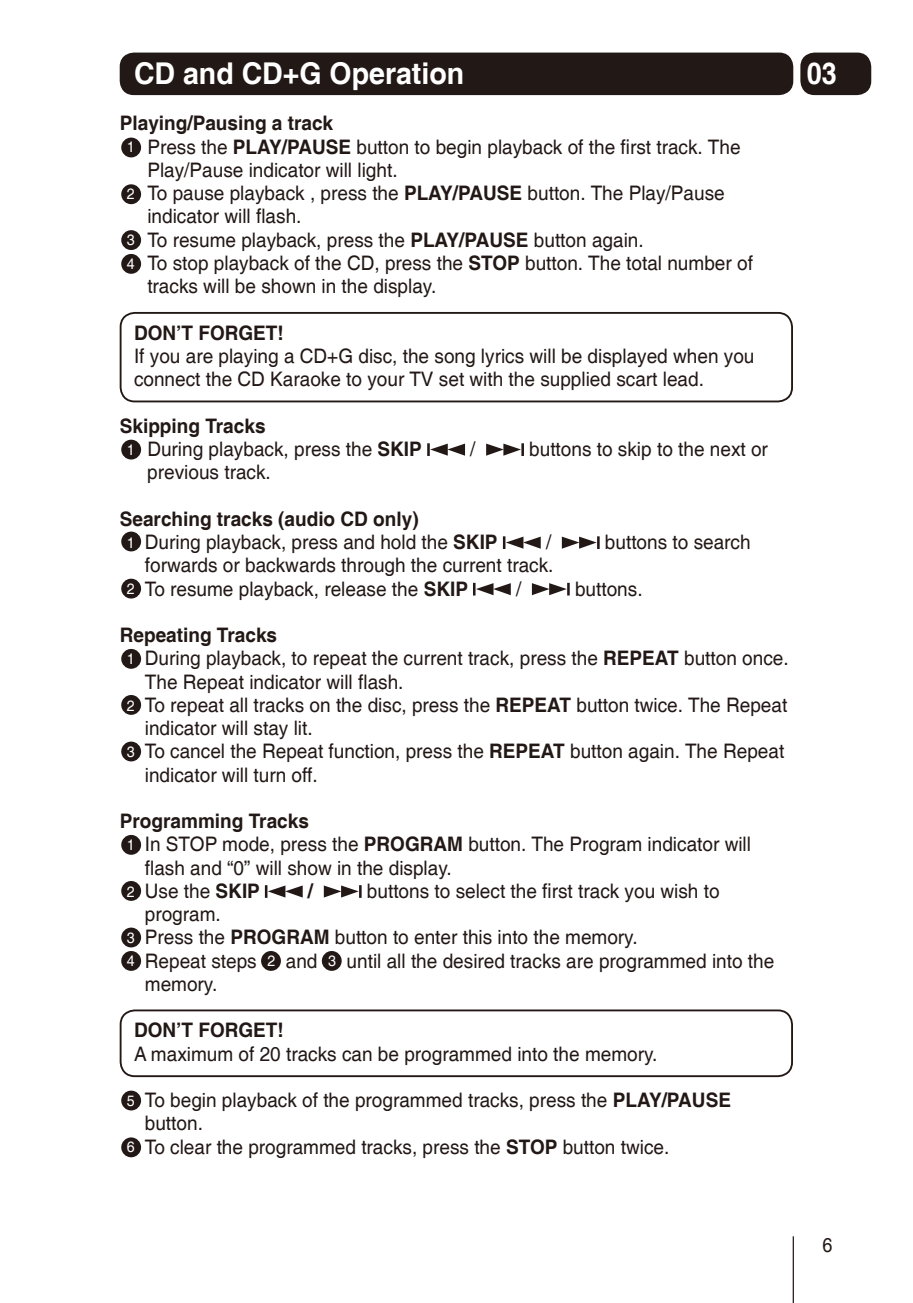
<style>
.page{position:relative;width:913px;height:1303px;background:#fff}
.page>*{position:absolute;margin:0;border:0;box-sizing:border-box;transform-origin:0 0}
.t1{font:700 30px "Helvetica";color:#fff;scale:.95 1}
.t2{font:700 30px "Helvetica";color:#fff;scale:.9 1}
.t3{font:20px/23.2px "Helvetica";color:#221815;scale:.95 1}
.t4{font:700 20px/23.2px "Helvetica";color:#221815;scale:.95 1}
.t5{font:20px "Helvetica";color:#221815;scale:.9 1}
.s1{font-size:15px;color:#fff}
.s2{font-weight:700}
.s3{font-weight:400;font-size:15px;color:#fff}
.s4{font-weight:400}
</style>
<div class="page">
<div style="left:120px;top:53px;width:673px;height:42px;background:#221815;border-radius:14px"></div>
<div style="left:800px;top:53px;width:71px;height:42px;background:#221815;border-radius:14px"></div>
<hr style="left:793px;top:1236px;width:1px;height:67px;background:#221815">
<div style="left:121px;top:951px;width:20px;height:20px;background:#221815;border-radius:50%"></div>
<div style="left:261px;top:951px;width:20px;height:20px;background:#221815;border-radius:50%"></div>
<div style="left:322px;top:951px;width:20px;height:20px;background:#221815;border-radius:50%"></div>
<div style="left:121px;top:1137px;width:20px;height:20px;background:#221815;border-radius:50%"></div>
<div style="left:121px;top:1090px;width:20px;height:20px;background:#221815;border-radius:50%"></div>
<div style="left:121px;top:881px;width:20px;height:20px;background:#221815;border-radius:50%"></div>
<div style="left:121px;top:927px;width:20px;height:20px;background:#221815;border-radius:50%"></div>
<div style="left:121px;top:835px;width:20px;height:20px;background:#221815;border-radius:50%"></div>
<div style="left:121px;top:695px;width:20px;height:20px;background:#221815;border-radius:50%"></div>
<div style="left:121px;top:741px;width:20px;height:20px;background:#221815;border-radius:50%"></div>
<div style="left:121px;top:649px;width:20px;height:20px;background:#221815;border-radius:50%"></div>
<div style="left:121px;top:579px;width:20px;height:19px;background:#221815;border-radius:50%"></div>
<div style="left:121px;top:531px;width:20px;height:20px;background:#221815;border-radius:50%"></div>
<div style="left:121px;top:440px;width:20px;height:19px;background:#221815;border-radius:50%"></div>
<div style="left:121px;top:254px;width:20px;height:20px;background:#221815;border-radius:50%"></div>
<div style="left:121px;top:230px;width:20px;height:20px;background:#221815;border-radius:50%"></div>
<div style="left:121px;top:184px;width:20px;height:20px;background:#221815;border-radius:50%"></div>
<div style="left:121px;top:138px;width:20px;height:19px;background:#221815;border-radius:50%"></div>
<svg style="left:427px;top:443px;width:38px;height:13px"></svg>
<svg style="left:486px;top:443px;width:38px;height:13px"></svg>
<svg style="left:503px;top:536px;width:38px;height:13px"></svg>
<svg style="left:562px;top:536px;width:38px;height:13px"></svg>
<svg style="left:473px;top:583px;width:38px;height:12px"></svg>
<svg style="left:532px;top:583px;width:38px;height:12px"></svg>
<svg style="left:265px;top:885px;width:38px;height:13px"></svg>
<svg style="left:324px;top:885px;width:38px;height:13px"></svg>
<div style="left:120px;top:312px;width:673px;height:90px;border:2px solid #221815;border-radius:14px"></div>
<div style="left:120px;top:1009px;width:673px;height:68px;border:2px solid #221815;border-radius:14px"></div>
<h1 class="t1" style="left:134px;top:55px;width:349px">CD and CD+G Operation</h1>
<p class="t4" style="left:120px;top:113px;width:226px">Playing/Pausing a track</p>
<p class="t3" style="left:127px;top:136px;width:647px"><span class="s1">1</span> Press the <span class="s2">PLAY/PAUSE</span> button to begin playback of the first track. The</p>
<p class="t3" style="left:147px;top:159px;width:265px">Play/Pause indicator will light.</p>
<p class="t3" style="left:127px;top:182px;width:631px"><span class="s1">2</span> To pause playback , press the <span class="s2">PLAY/PAUSE</span> button. The Play/Pause</p>
<p class="t3" style="left:147px;top:205px;width:164px">indicator will flash.</p>
<p class="t3" style="left:127px;top:229px;width:545px"><span class="s1">3</span> To resume playback, press the <span class="s2">PLAY/PAUSE</span> button again.</p>
<p class="t3" style="left:127px;top:252px;width:660px"><span class="s1">4</span> To stop playback of the CD, press the <span class="s2">STOP</span> button. The total number of</p>
<p class="t3" style="left:147px;top:275px;width:306px">tracks will be shown in the display.</p>
<p class="t4" style="left:134px;top:322px;width:159px">DON’T FORGET!</p>
<p class="t3" style="left:134px;top:345px;width:655px">If you are playing a CD+G disc, the song lyrics will be displayed when you connect the CD Karaoke to your TV set with the supplied scart lead.</p>
<p class="t3" style="left:127px;top:415px;width:312px;text-indent:-7px"><span class="s2">Skipping Tracks<br></span><span class="s1">1</span> During playback, press the <span class="s2">SKIP</span></p>
<p class="t3" style="left:470px;top:438px;width:7px">/</p>
<p class="t3" style="left:529px;top:438px;width:253px">buttons to skip to the next or</p>
<p class="t3" style="left:147px;top:461px;width:132px">previous track.</p>
<p class="t4" style="left:127px;top:508px;width:392px;text-indent:-7px">Searching tracks (audio CD only)<br><span class="s3">1</span> <span class="s4">During playback, press and hold the</span> SKIP</p>
<p class="t3" style="left:546px;top:531px;width:7px">/</p>
<p class="t3" style="left:605px;top:531px;width:155px">buttons to search</p>
<p class="t3" style="left:127px;top:554px;width:451px;text-indent:18px">forwards or backwards through the current track.<br><span class="s1">2</span> To resume playback, release the <span class="s2">SKIP</span></p>
<p class="t3" style="left:516px;top:577px;width:7px">/</p>
<p class="t3" style="left:575px;top:577px;width:73px">buttons.</p>
<p class="t4" style="left:120px;top:624px;width:167px">Repeating Tracks</p>
<p class="t3" style="left:127px;top:647px;width:698px"><span class="s1">1</span> During playback, to repeat the current track, press the <span class="s2">REPEAT</span> button once.</p>
<p class="t3" style="left:145px;top:670px;width:274px">The Repeat indicator will flash.</p>
<p class="t3" style="left:127px;top:694px;width:697px"><span class="s1">2</span> To repeat all tracks on the disc, press the <span class="s2">REPEAT</span> button twice. The Repeat</p>
<p class="t3" style="left:145px;top:717px;width:178px">indicator will stay lit.</p>
<p class="t3" style="left:127px;top:740px;width:693px"><span class="s1">3</span> To cancel the Repeat function, press the <span class="s2">REPEAT</span> button again. The Repeat</p>
<p class="t3" style="left:145px;top:763px;width:183px">indicator will turn off.</p>
<p class="t4" style="left:120px;top:810px;width:200px">Programming Tracks</p>
<p class="t3" style="left:127px;top:833px;width:658px"><span class="s1">1</span> In STOP mode, press the <span class="s2">PROGRAM</span> button. The Program indicator will</p>
<p class="t3" style="left:145px;top:856px;width:325px">flash and “0” will show in the display.</p>
<p class="t3" style="left:127px;top:880px;width:142px"><span class="s1">2</span> Use the <span class="s2">SKIP</span></p>
<p class="t4" style="left:308px;top:880px;width:7px">/</p>
<p class="t3" style="left:367px;top:880px;width:373px">buttons to select the first track you wish to</p>
<p class="t3" style="left:145px;top:903px;width:82px">program.</p>
<p class="t3" style="left:127px;top:926px;width:539px"><span class="s1">3</span> Press the <span class="s2">PROGRAM</span> button to enter this into the memory.</p>
<p class="t3" style="left:127px;top:949px;width:683px"><span class="s1">4</span> Repeat steps <span class="s1">2</span> and <span class="s1">3</span> until all the desired tracks are programmed into the</p>
<p class="t3" style="left:145px;top:973px;width:78px">memory.</p>
<p class="t4" style="left:134px;top:1019px;width:159px">DON’T FORGET!</p>
<p class="t3" style="left:134px;top:1042px;width:552px">A maximum of 20 tracks can be programmed into the memory.</p>
<p class="t3" style="left:127px;top:1089px;width:637px"><span class="s1">5</span> To begin playback of the programmed tracks, press the <span class="s2">PLAY/PAUSE</span></p>
<p class="t3" style="left:145px;top:1112px;width:63px">button.</p>
<p class="t3" style="left:127px;top:1135px;width:572px"><span class="s1">6</span> To clear the programmed tracks, press the <span class="s2">STOP</span> button twice.</p>
<h1 class="t2" style="left:807px;top:55px;width:35px">03</h1>
<p class="t5" style="left:822px;top:1233px;width:13px">6</p>
</div>
